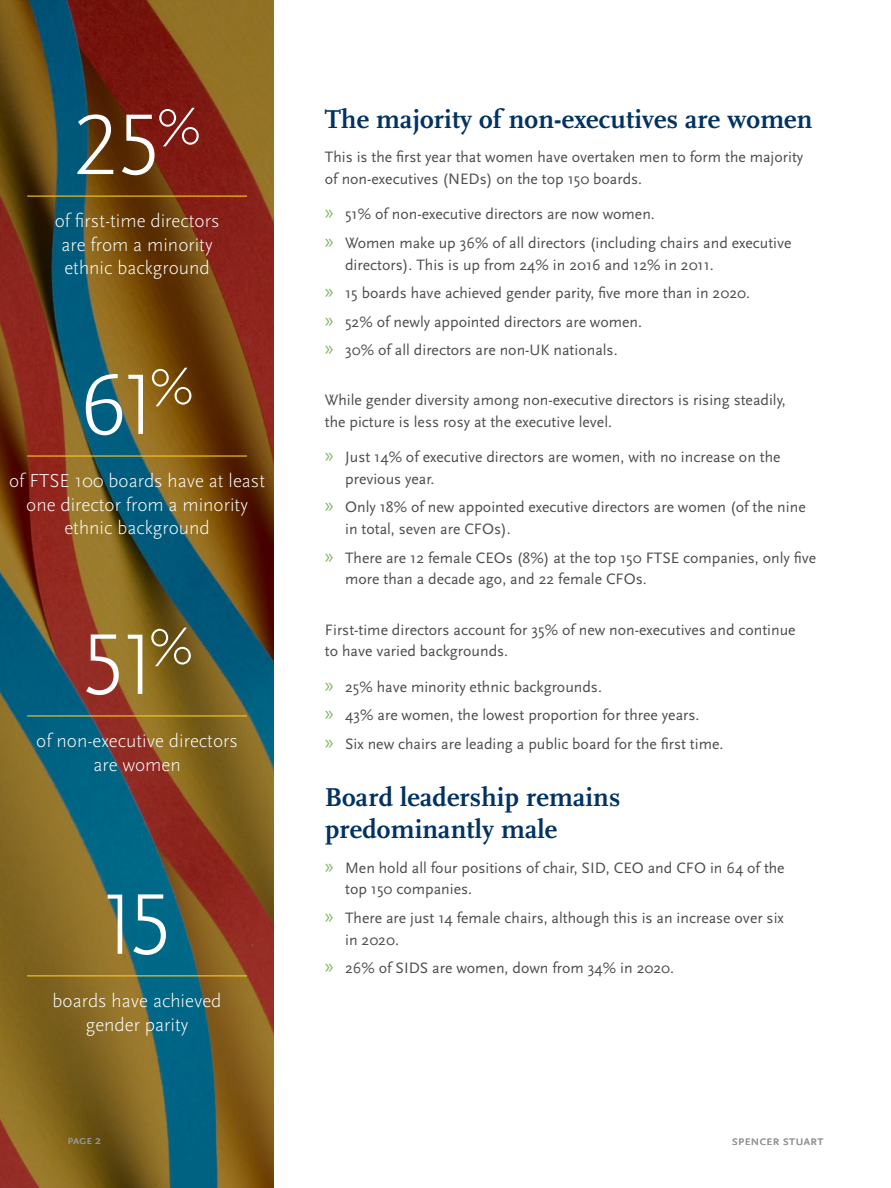
<style>
.page{position:relative;width:891px;height:1188px;background:#fff}
.page>*{position:absolute;margin:0;border:0;box-sizing:border-box;transform-origin:0 0}
.Big_Number{font:300 90px "Scala Sans Pro";letter-spacing:-.045em;color:#fff}
.Header_1{font:700 27px/32.4px "Scala Pro";letter-spacing:.005em;color:#003262}
.Big_Number_Subtext{font:300 19.5px/23.4px "Scala Sans Pro";color:#fff;text-align:center}
.Body_Text_Before_Bul{font:15.75px/21.8px "Scala Sans Pro";color:#4d4d4f}
.Page_Footer{font:13.5px "Scala Sans Pro";letter-spacing:-.015em;color:#939598}
.Page{font:12px "Scala Sans Pro";color:#939598}
.s1{font-family:"Myriad Pro";font-size:21px;color:#86b56a}
</style>
<div class="page">
<svg style="left:0;top:0;width:274px;height:1188px;background:#66502e"></svg>
<hr style="left:27px;top:455px;width:220px;height:2px;background:#fac826">
<hr style="left:27px;top:975px;width:220px;height:1px;background:#fac826">
<hr style="left:27px;top:196px;width:220px;height:1px;background:#fac826">
<hr style="left:27px;top:715px;width:220px;height:2px;background:#fac826">
<p class="Big_Number" style="left:73px;top:94px;width:129px">25<sup>%</sup></p>
<h2 class="Big_Number_Subtext" style="left:55px;top:210px;width:166px">of first-time directors are from a minority ethnic background</h2>
<p class="Big_Number" style="left:81px;top:354px;width:114px">61<sup>%</sup></p>
<h2 class="Big_Number_Subtext" style="left:9px;top:469px;width:257px">of FTSE 100 boards have at least one director from a minority ethnic background</h2>
<p class="Big_Number" style="left:81px;top:613px;width:113px">51<sup>%</sup></p>
<h2 class="Big_Number_Subtext" style="left:36px;top:729px;width:203px">of non-executive directors are women</h2>
<p class="Big_Number" style="left:101px;top:873px;width:74px">15</p>
<h2 class="Big_Number_Subtext" style="left:53px;top:989px;width:170px">boards have achieved gender parity</h2>
<h2 class="Header_1" style="left:325px;top:103px;width:489px">The majority of non-executives are women</h2>
<p class="Body_Text_Before_Bul" style="left:325px;top:146px;width:480px">This is the first year that women have overtaken men to form the majority of non-executives (NEDs) on the top 150 boards.</p>
<p class="Body_Text_Before_Bul" style="left:325px;top:203px;width:332px"><span class="s1">»</span> 51% of non-executive directors are now women.</p>
<p class="Body_Text_Before_Bul" style="left:345px;top:232px;width:448px;text-indent:-20px"><span class="s1">»</span> Women make up 36% of all directors (including chairs and executive directors). This is up from 24% in 2016 and 12% in 2011.</p>
<p class="Body_Text_Before_Bul" style="left:325px;top:282px;width:427px"><span class="s1">»</span> 15 boards have achieved gender parity, five more than in 2020.</p>
<p class="Body_Text_Before_Bul" style="left:325px;top:311px;width:319px"><span class="s1">»</span> 52% of newly appointed directors are women.</p>
<p class="Body_Text_Before_Bul" style="left:325px;top:339px;width:294px"><span class="s1">»</span> 30% of all directors are non-UK nationals.</p>
<p class="Body_Text_Before_Bul" style="left:325px;top:389px;width:462px">While gender diversity among non-executive directors is rising steadily, the picture is less rosy at the executive level.</p>
<p class="Body_Text_Before_Bul" style="left:345px;top:446px;width:437px;text-indent:-20px"><span class="s1">»</span> Just 14% of executive directors are women, with no increase on the previous year.</p>
<p class="Body_Text_Before_Bul" style="left:345px;top:496px;width:462px;text-indent:-20px"><span class="s1">»</span> Only 18% of new appointed executive directors are women (of the nine in total, seven are CFOs).</p>
<p class="Body_Text_Before_Bul" style="left:345px;top:547px;width:473px;text-indent:-20px"><span class="s1">»</span> There are 12 female CEOs (8%) at the top 150 FTSE companies, only five more than a decade ago, and 22 female CFOs.</p>
<p class="Body_Text_Before_Bul" style="left:325px;top:618px;width:472px">First-time directors account for 35% of new non-executives and continue to have varied backgrounds.</p>
<p class="Body_Text_Before_Bul" style="left:325px;top:675px;width:279px"><span class="s1">»</span> 25% have minority ethnic backgrounds.</p>
<p class="Body_Text_Before_Bul" style="left:325px;top:704px;width:376px"><span class="s1">»</span> 43% are women, the lowest proportion for three years.</p>
<p class="Body_Text_Before_Bul" style="left:325px;top:732px;width:400px"><span class="s1">»</span> Six new chairs are leading a public board for the first time.</p>
<h2 class="Header_1" style="left:325px;top:780px;width:297px">Board leadership remains predominantly male</h2>
<p class="Body_Text_Before_Bul" style="left:345px;top:857px;width:441px;text-indent:-20px"><span class="s1">»</span> Men hold all four positions of chair, SID, CEO and CFO in 64 of the top 150 companies.</p>
<p class="Body_Text_Before_Bul" style="left:345px;top:907px;width:440px;text-indent:-20px"><span class="s1">»</span> There are just 14 female chairs, although this is an increase over six in 2020.</p>
<p class="Body_Text_Before_Bul" style="left:325px;top:957px;width:351px"><span class="s1">»</span> 26% of SIDS are women, down from 34% in 2020.</p>
<p class="Page" style="left:68px;top:1133px;width:35px">page 2</p>
<p class="Page_Footer" style="left:732px;top:1133px;width:93px">Spencer Stuart</p>
</div>
